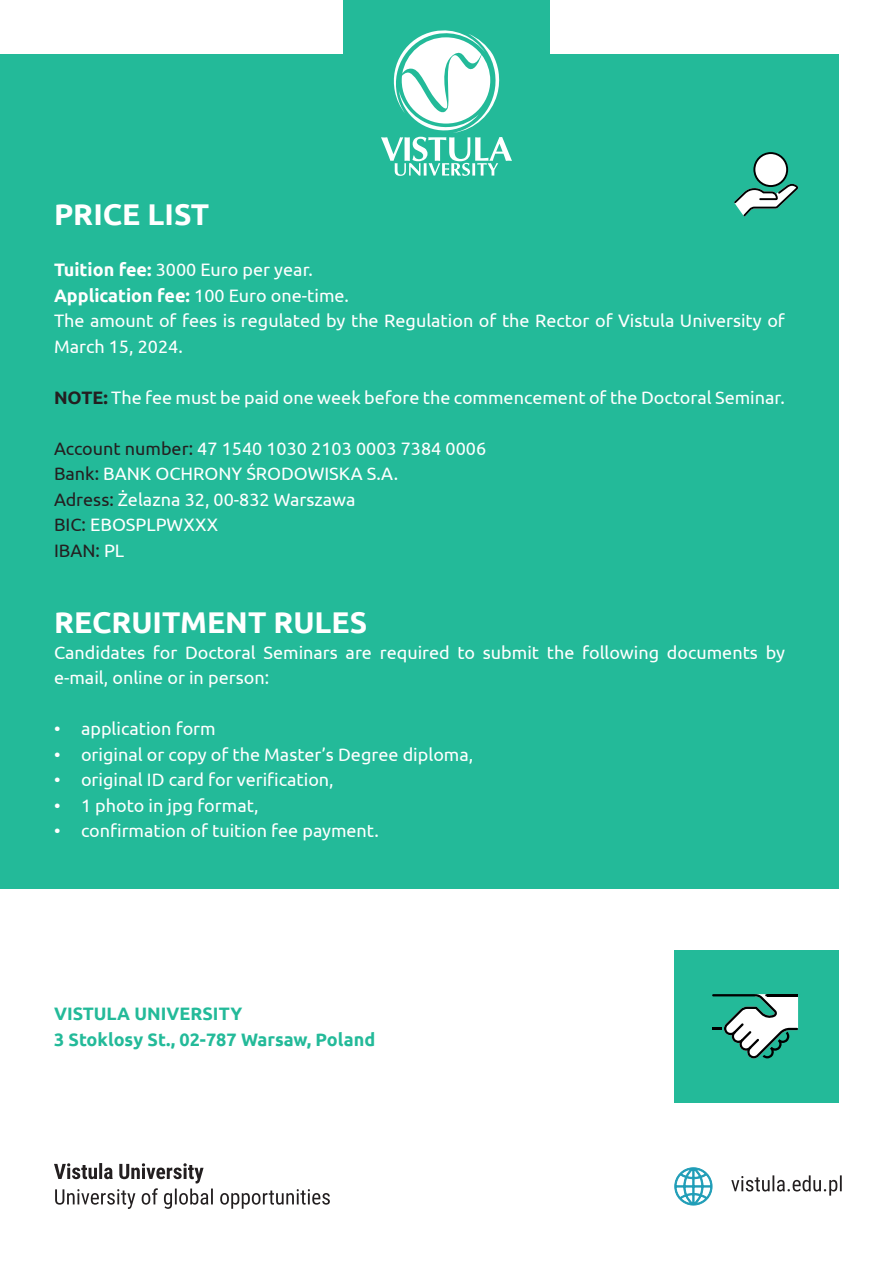
<style>
.page{position:relative;width:893px;height:1263px;background:#fff}
.page>*{position:absolute;margin:0;border:0;box-sizing:border-box;transform-origin:0 0}
.t1{font:700 30px "Ubuntu";color:#fff}
.t2{font:18px/25.5px "Ubuntu";color:#fff}
.t3{font:700 18px "Ubuntu";color:#23ba99}
.t4{font:18px "Ubuntu";color:#231f20}
.s1{font-weight:700}
.s2{font-weight:700;color:#231f20}
.s3{color:#231f20}
.s4{color:#fff}
</style>
<div class="page">
<div style="left:0;top:54px;width:839px;height:835px;background:#23ba99"></div>
<div style="left:675px;top:950px;width:164px;height:152px;background:#23ba99"></div>
<div style="left:343px;top:0;width:207px;height:206px;background:#23ba99"></div>
<svg style="left:54px;top:1163px;width:276px;height:46px"></svg>
<svg style="left:731px;top:1175px;width:111px;height:20px"></svg>
<svg style="left:674px;top:1167px;width:38px;height:38px"></svg>
<svg style="left:712px;top:994px;width:86px;height:64px"></svg>
<svg style="left:734px;top:152px;width:64px;height:64px"></svg>
<svg style="left:381px;top:30px;width:131px;height:146px"></svg>
<p class="t1" style="left:54px;top:196px;width:157px">PRICE LIST</p>
<p class="t2" style="left:54px;top:256px;width:261px"><span class="s1">Tuition fee:</span> 3000 Euro per year.</p>
<p class="t2" style="left:54px;top:282px;width:297px"><span class="s1">Application fee:</span> 100 Euro one-time.</p>
<p class="t2" style="left:54px;top:307px;width:732px">The amount of fees is regulated by the Regulation of the Rector of Vistula University of<br>March 15, 2024.</p>
<p class="t2" style="left:54px;top:384px;width:732px"><span class="s2">NOTE:</span> The fee must be paid one week before the commencement of the Doctoral Seminar.</p>
<p class="t2" style="left:54px;top:435px;width:434px"><span class="s3">Account number:</span> 47 1540 1030 2103 0003 7384 0006</p>
<p class="t2" style="left:54px;top:460px;width:346px"><span class="s3">Bank:</span> BANK OCHRONY ŚRODOWISKA S.A.</p>
<p class="t2" style="left:54px;top:486px;width:303px"><span class="s3">Adress:</span> Żelazna 32, 00-832 Warszawa</p>
<p class="t2" style="left:54px;top:511px;width:166px"><span class="s3">BIC:</span> EBOSPLPWXXX</p>
<p class="t4" style="left:54px;top:539px;width:72px">IBAN: <span class="s4">PL</span></p>
<p class="t1" style="left:54px;top:604px;width:315px">RECRUITMENT RULES</p>
<p class="t2" style="left:54px;top:639px;width:732px">Candidates for Doctoral Seminars are required to submit the following documents by e-mail, online or in person:</p>
<p class="t2" style="left:54px;top:715px;width:163px">• application form</p>
<p class="t2" style="left:54px;top:741px;width:421px">• original or copy of the Master’s Degree diploma,</p>
<p class="t2" style="left:54px;top:766px;width:281px">• original ID card for verification,</p>
<p class="t2" style="left:54px;top:792px;width:206px">• 1 photo in jpg format,</p>
<p class="t2" style="left:54px;top:817px;width:326px">• confirmation of tuition fee payment.</p>
<p class="t3" style="left:54px;top:1003px;width:190px">VISTULA UNIVERSITY</p>
<p class="t3" style="left:54px;top:1028px;width:323px">3 Stoklosy St., 02-787 Warsaw, Poland</p>
</div>
